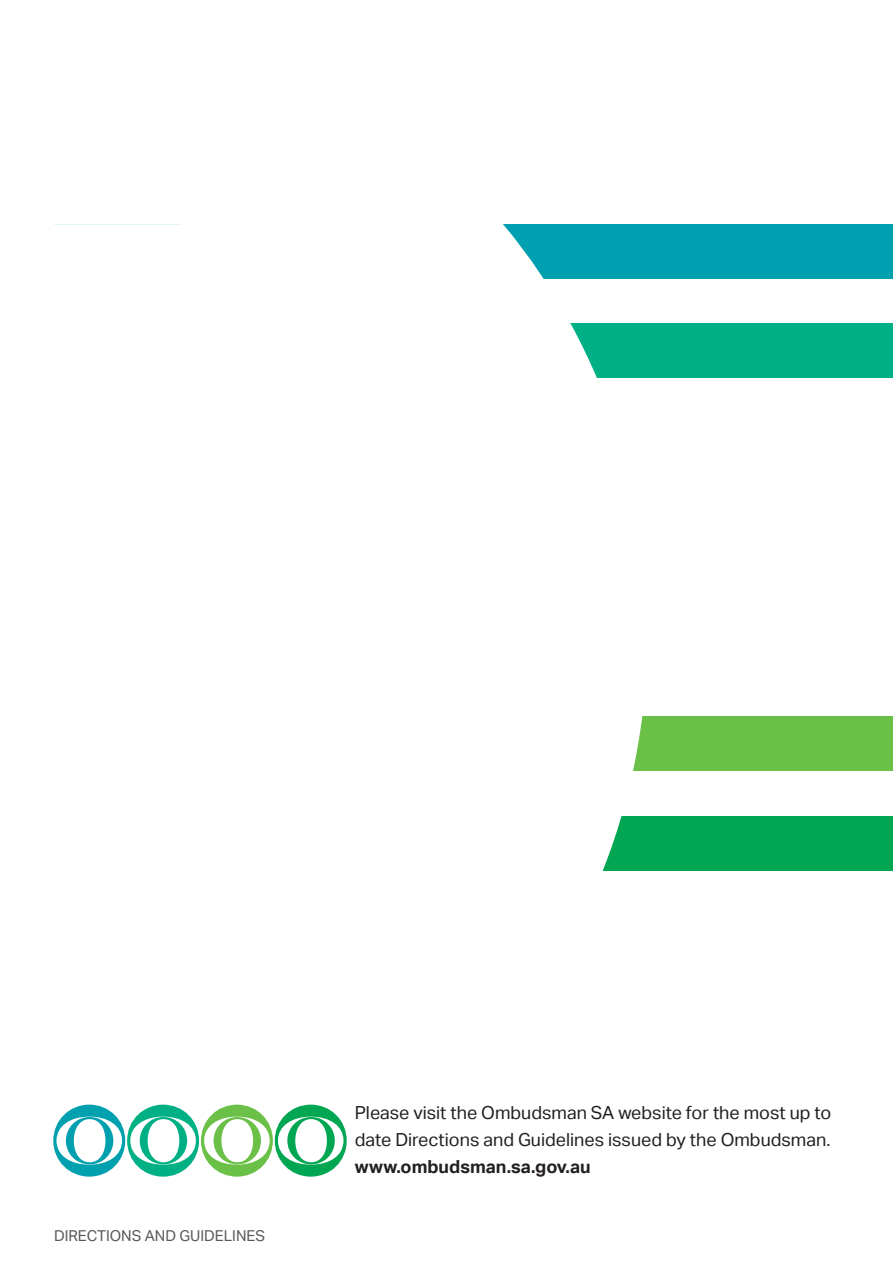
<style>
.page{position:relative;width:893px;height:1263px;background:#fff}
.page>*{position:absolute;margin:0;border:0;box-sizing:border-box;transform-origin:0 0}
.t1{font:18px/27px "Aktiv Grotesk";color:#231f20}
.t2{font:700 18px "Aktiv Grotesk";color:#231f20}
.t3{font:15px "Aktiv Grotesk";color:#57585a}
</style>
<div class="page">
<div style="left:55px;top:224px;width:838px;height:54px;background:#00a0b0"></div>
<div style="left:55px;top:323px;width:838px;height:54px;background:#00b085"></div>
<div style="left:55px;top:717px;width:838px;height:54px;background:#6bc048"></div>
<div style="left:55px;top:816px;width:838px;height:54px;background:#00a651"></div>
<svg style="left:83px;top:224px;width:565px;height:953px"></svg>
<svg style="left:53px;top:1104px;width:294px;height:72px"></svg>
<svg style="left:54px;top:224px;width:440px;height:766px"></svg>
<div style="left:244px;top:371px;width:346px;height:502px;background:#fff"></div>
<p class="t3" style="left:54px;top:1227px;width:213px">DIRECTIONS AND GUIDELINES</p>
<p class="t1" style="left:355px;top:1099px;width:478px">Please visit the Ombudsman SA website for the most up to date Directions and Guidelines issued by the Ombudsman.</p>
<p class="t2" style="left:355px;top:1156px;width:238px">www.ombudsman.sa.gov.au</p>
</div>
